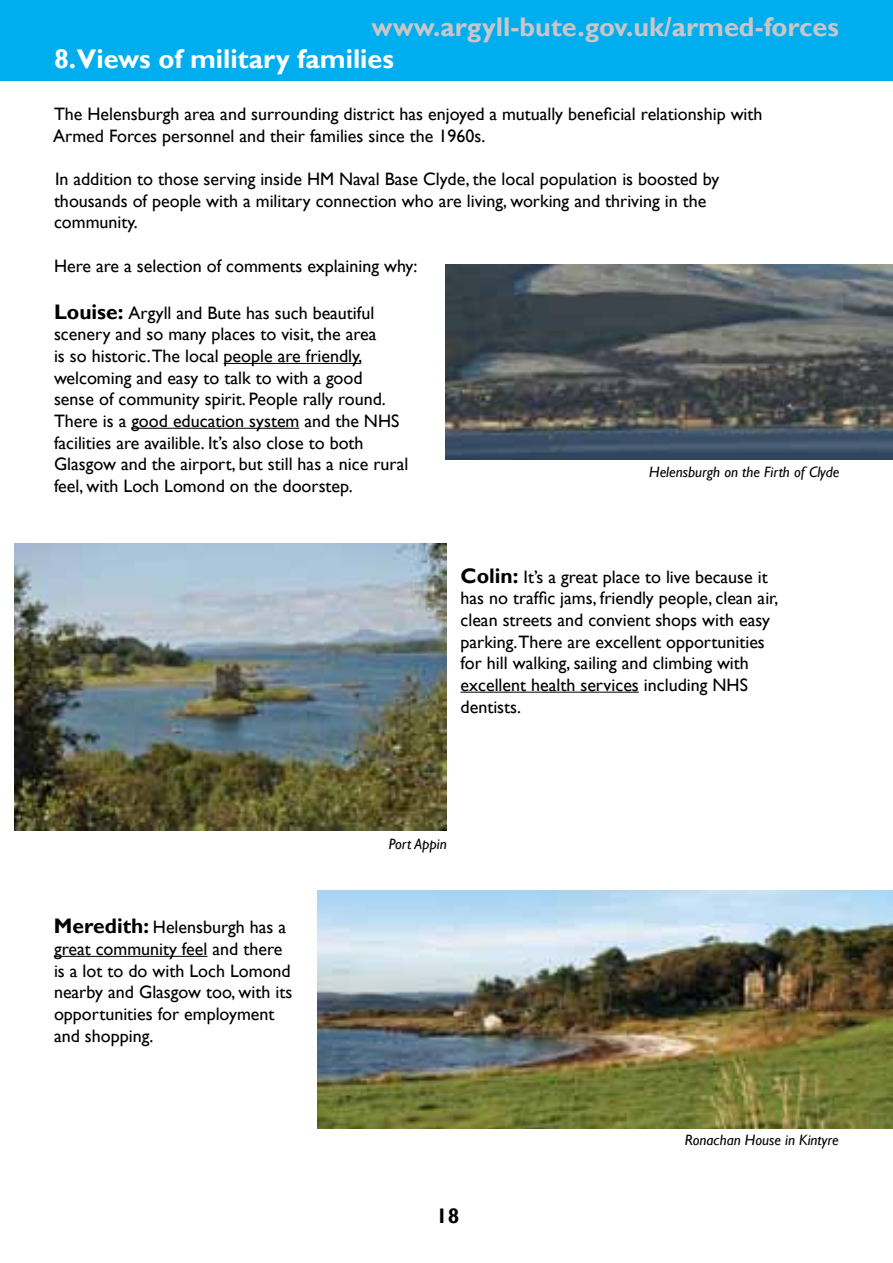
<style>
.page{position:relative;width:893px;height:1263px;background:#fff}
.page>*{position:absolute;margin:0;border:0;box-sizing:border-box;transform-origin:0 0}
.t1{font:700 27px "Gill Sans";color:#c8c6c8}
.t2{font:700 27px "Gill Sans";color:#fff}
.t3{font:700 21px "Gill Sans";color:#000}
.t4{font:18px/21.6px "Gill Sans";color:#000}
.t5{font:italic 15px "Gill Sans";color:#000}
.s1{font-weight:700;font-size:21px}
</style>
<div class="page">
<hr style="left:224px;top:363px;width:137px;height:1px;background:#000">
<hr style="left:131px;top:428px;width:168px;height:1px;background:#000">
<hr style="left:460px;top:692px;width:179px;height:1px;background:#000">
<hr style="left:54px;top:956px;width:153px;height:1px;background:#000">
<div style="left:0;top:0;width:893px;height:81px;background:#00aeef"></div>
<img style="left:15px;top:543px;width:432px;height:287px">
<img style="left:445px;top:264px;width:448px;height:196px">
<img style="left:317px;top:891px;width:576px;height:238px">
<h1 class="t1" style="left:372px;top:10px;width:469px">www.argyll-bute.gov.uk/armed-forces</h1>
<h1 class="t2" style="left:54px;top:42px;width:342px">8.Views of military families</h1>
<p class="t4" style="left:53px;top:104px;width:711px">The Helensburgh area and surrounding district has enjoyed a mutually beneficial relationship with<br>Armed Forces personnel and their families since the 1960s.</p>
<p class="t4" style="left:54px;top:169px;width:667px">In addition to those serving inside HM Naval Base Clyde, the local population is boosted by thousands of people with a military connection who are living, working and thriving in the community.</p>
<p class="t4" style="left:54px;top:255px;width:365px">Here are a selection of comments explaining why:</p>
<p class="t4" style="left:54px;top:302px;width:356px"><span class="s1">Louise:</span> Argyll and Bute has such beautiful scenery and so many places to visit, the area<br>is so historic.The local people are friendly, welcoming and easy to talk to with a good<br>sense of community spirit. People rally round.<br>There is a good education system and the NHS facilities are availible. It’s also close to both Glasgow and the airport, but still has a nice rural feel, with Loch Lomond on the doorstep.</p>
<p class="t5" style="left:649px;top:463px;width:192px">Helensburgh on the Firth of Clyde</p>
<p class="t4" style="left:54px;top:917px;width:240px"><span class="s1">Meredith:</span> Helensburgh has a great community feel and there is a lot to do with Loch Lomond nearby and Glasgow too, with its opportunities for employment and shopping.</p>
<p class="t4" style="left:460px;top:566px;width:319px"><span class="s1">Colin:</span> It’s a great place to live because it has no traffic jams, friendly people, clean air, clean streets and convient shops with easy parking.There are excellent opportunities for hill walking, sailing and climbing with excellent health services including NHS dentists.</p>
<p class="t5" style="left:389px;top:835px;width:59px">Port Appin</p>
<p class="t5" style="left:685px;top:1131px;width:155px">Ronachan House in Kintyre</p>
<p class="t3" style="left:436px;top:1203px;width:25px">18</p>
</div>
